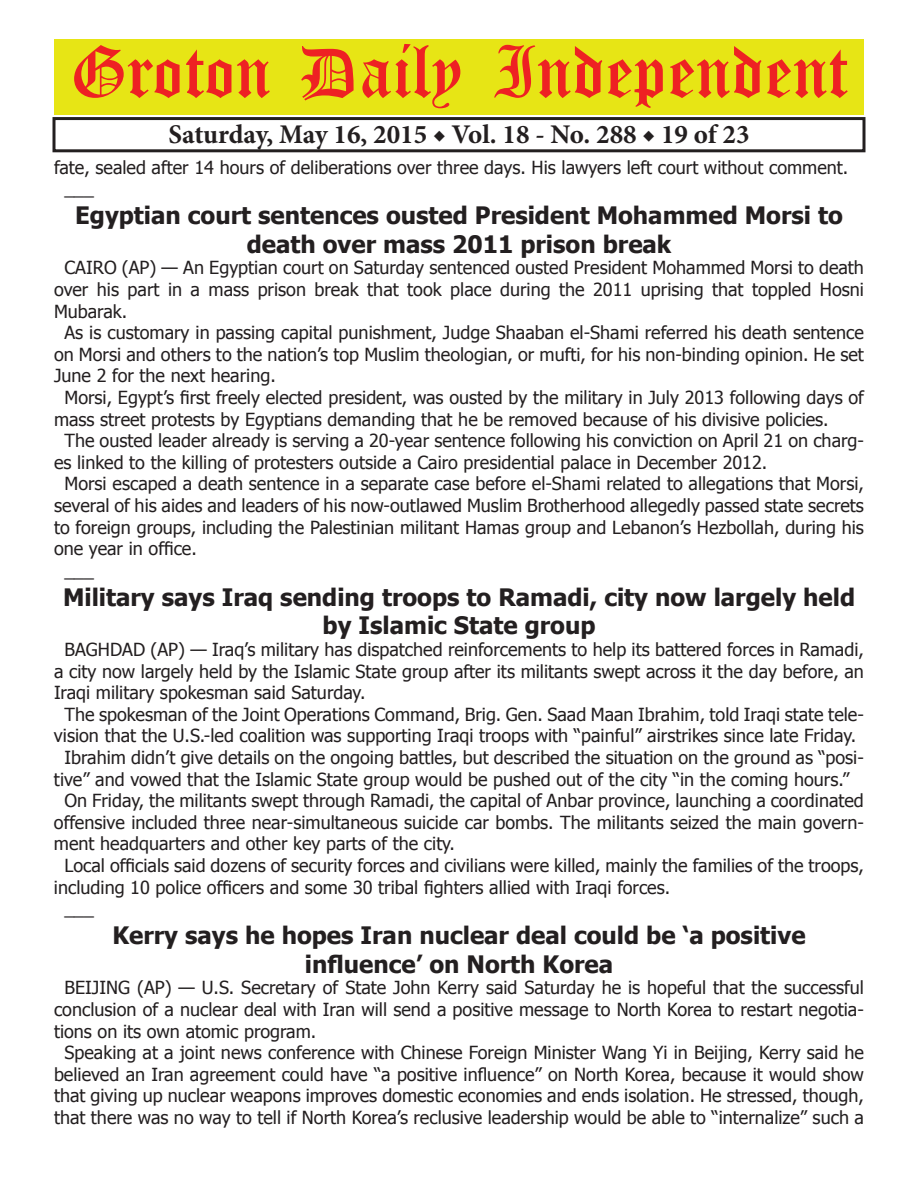
<style>
.page{position:relative;width:918px;height:1188px;background:#fff}
.page>*{position:absolute;margin:0;border:0;box-sizing:border-box;transform-origin:0 0}
.t1{font:54px "Old English Five";color:#ee2123}
.t2{font:700 27px "Minion Pro";color:#231f20}
.t3{font:700 24px/28.8px "Tahoma";color:#231f20;text-align:center}
.t4{font:18px/21.6px "Tahoma";color:#231f20}
</style>
<div class="page">
<div style="left:52px;top:117px;width:814px;height:35px;border:3px solid #231f20"></div>
<div style="left:54px;top:40px;width:810px;height:75px;background:#e7e515"></div>
<h1 class="t1" style="left:70px;top:47px;width:779px">Groton Daily Independent</h1>
<h2 class="t2" style="left:168px;top:116px;width:583px">Saturday, May 16, 2015 ◆ Vol. 18 - No. 288 ◆ 19 of 23</h2>
<p class="t4" style="left:64px;top:155px;width:785px;text-indent:-10px">fate, sealed after 14 hours of deliberations over three days. His lawyers left court without comment. ___</p>
<h3 class="t3" style="left:75px;top:199px;width:769px">Egyptian court sentences ousted President Mohammed Morsi to death over mass 2011 prison break</h3>
<p class="t4" style="left:64px;top:256px;width:801px">CAIRO (AP) — An Egyptian court on Saturday sentenced ousted President Mohammed Morsi to death</p>
<p class="t4" style="left:54px;top:278px;width:812px">over his part in a mass prison break that took place during the 2011 uprising that toppled Hosni</p>
<p class="t4" style="left:54px;top:299px;width:75px">Mubarak.</p>
<p class="t4" style="left:64px;top:321px;width:801px">As is customary in passing capital punishment, Judge Shaaban el-Shami referred his death sentence</p>
<p class="t4" style="left:54px;top:343px;width:811px">on Morsi and others to the nation’s top Muslim theologian, or mufti, for his non-binding opinion. He set</p>
<p class="t4" style="left:54px;top:364px;width:223px">June 2 for the next hearing.</p>
<p class="t4" style="left:64px;top:386px;width:801px">Morsi, Egypt’s first freely elected president, was ousted by the military in July 2013 following days of</p>
<p class="t4" style="left:54px;top:407px;width:776px">mass street protests by Egyptians demanding that he be removed because of his divisive policies.</p>
<p class="t4" style="left:64px;top:429px;width:801px">The ousted leader already is serving a 20-year sentence following his conviction on April 21 on charg-</p>
<p class="t4" style="left:54px;top:451px;width:715px">es linked to the killing of protesters outside a Cairo presidential palace in December 2012.</p>
<p class="t4" style="left:64px;top:472px;width:801px">Morsi escaped a death sentence in a separate case before el-Shami related to allegations that Morsi,</p>
<p class="t4" style="left:54px;top:494px;width:811px">several of his aides and leaders of his now-outlawed Muslim Brotherhood allegedly passed state secrets</p>
<p class="t4" style="left:54px;top:515px;width:811px">to foreign groups, including the Palestinian militant Hamas group and Lebanon’s Hezbollah, during his</p>
<p class="t4" style="left:54px;top:537px;width:144px">one year in office.</p>
<p class="t4" style="left:64px;top:559px;width:31px">___</p>
<h3 class="t3" style="left:63px;top:581px;width:794px">Military says Iraq sending troops to Ramadi, city now largely held by Islamic State group</h3>
<p class="t4" style="left:64px;top:638px;width:801px">BAGHDAD (AP) — Iraq’s military has dispatched reinforcements to help its battered forces in Ramadi,</p>
<p class="t4" style="left:54px;top:659px;width:811px">a city now largely held by the Islamic State group after its militants swept across it the day before, an</p>
<p class="t4" style="left:54px;top:681px;width:313px">Iraqi military spokesman said Saturday.</p>
<p class="t4" style="left:64px;top:703px;width:801px">The spokesman of the Joint Operations Command, Brig. Gen. Saad Maan Ibrahim, told Iraqi state tele-</p>
<p class="t4" style="left:54px;top:724px;width:804px">vision that the U.S.-led coalition was supporting Iraqi troops with “painful” airstrikes since late Friday.</p>
<p class="t4" style="left:64px;top:746px;width:801px">Ibrahim didn’t give details on the ongoing battles, but described the situation on the ground as “posi-</p>
<p class="t4" style="left:54px;top:767px;width:797px">tive” and vowed that the Islamic State group would be pushed out of the city “in the coming hours.”</p>
<p class="t4" style="left:64px;top:789px;width:801px">On Friday, the militants swept through Ramadi, the capital of Anbar province, launching a coordinated</p>
<p class="t4" style="left:54px;top:811px;width:811px">offensive included three near-simultaneous suicide car bombs. The militants seized the main govern-</p>
<p class="t4" style="left:54px;top:832px;width:403px">ment headquarters and other key parts of the city.</p>
<p class="t4" style="left:64px;top:854px;width:801px">Local officials said dozens of security forces and civilians were killed, mainly the families of the troops,</p>
<p class="t4" style="left:54px;top:875px;width:618px">including 10 police officers and some 30 tribal fighters allied with Iraqi forces.</p>
<p class="t4" style="left:64px;top:897px;width:31px">___</p>
<h3 class="t3" style="left:112px;top:919px;width:695px">Kerry says he hopes Iran nuclear deal could be ‘a positive influence’ on North Korea</h3>
<p class="t4" style="left:64px;top:976px;width:801px">BEIJING (AP) — U.S. Secretary of State John Kerry said Saturday he is hopeful that the successful</p>
<p class="t4" style="left:54px;top:998px;width:811px">conclusion of a nuclear deal with Iran will send a positive message to North Korea to restart negotia-</p>
<p class="t4" style="left:54px;top:1019px;width:264px">tions on its own atomic program.</p>
<p class="t4" style="left:64px;top:1041px;width:801px">Speaking at a joint news conference with Chinese Foreign Minister Wang Yi in Beijing, Kerry said he</p>
<p class="t4" style="left:54px;top:1063px;width:811px">believed an Iran agreement could have “a positive influence” on North Korea, because it would show</p>
<p class="t4" style="left:54px;top:1084px;width:812px">that giving up nuclear weapons improves domestic economies and ends isolation. He stressed, though,</p>
<p class="t4" style="left:54px;top:1106px;width:811px">that there was no way to tell if North Korea’s reclusive leadership would be able to “internalize” such a</p>
</div>
